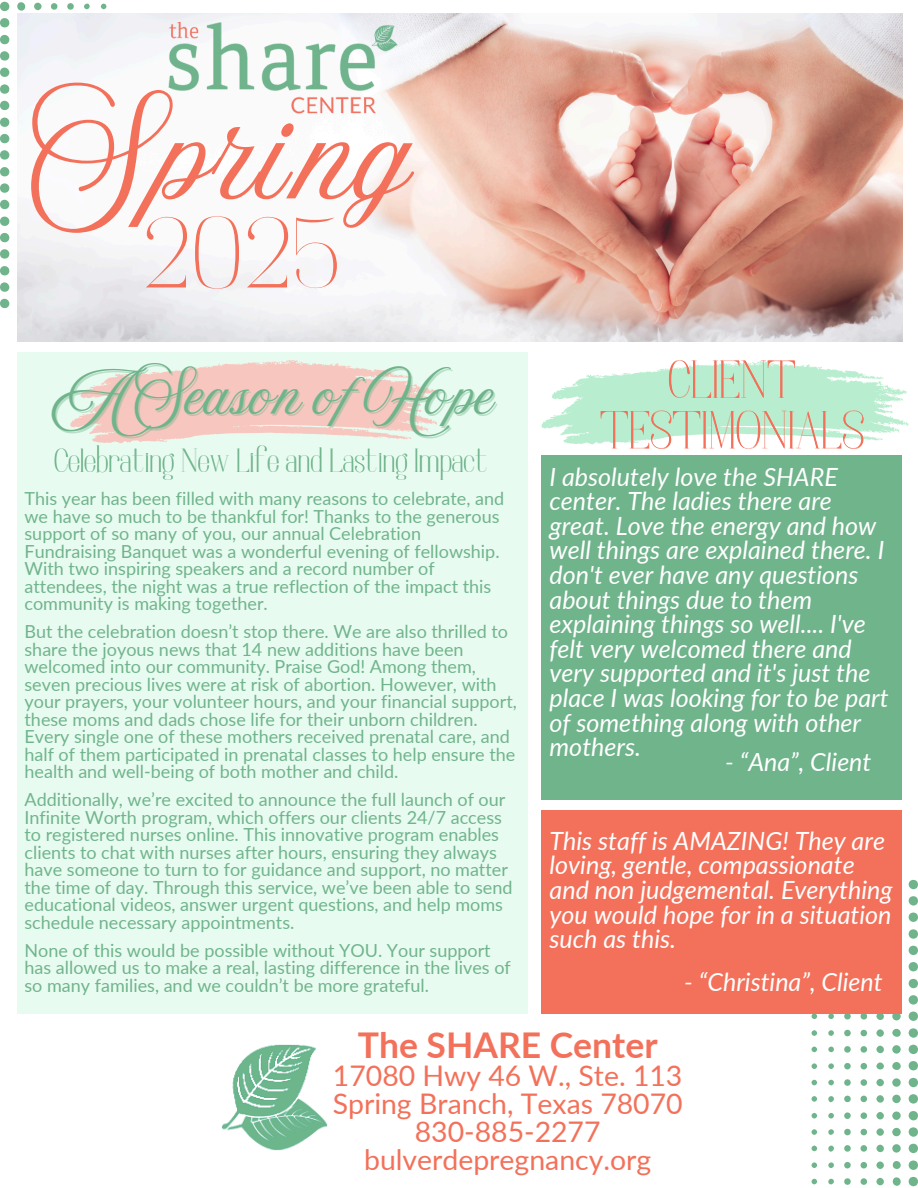
<style>
.page{position:relative;width:918px;height:1188px;background:#fff}
.page>*{position:absolute;margin:0;border:0;box-sizing:border-box;transform-origin:0 0}
.t1{font:111.9px "Amoresa";color:#f3715a}
.t2{font:99.9px "Joliet";color:#f3715a}
.t3{font:52.95px "Joliet";color:#f3715a}
.t4{font:48.9px "Amoresa";color:#70b48c}
.t5{font:700 35.55px "Lato";color:#f3715a}
.t6{font:33.3px "Joliet";color:#70b48c}
.t7{font:28.35px/27.9px "Lato";color:#f3715a;text-align:center}
.t8{font:italic 25.05px/24.6px "Lato";color:#fff}
.t9{font:18px/17.5px "Lato";color:#70b48c}
</style>
<div class="page">
<svg style="left:0;top:2px;width:107px;height:307px"></svg>
<img style="left:17px;top:13px;width:886px;height:329px">
<img style="left:163px;top:16px;width:238px;height:102px">
<div style="left:17px;top:352px;width:511px;height:662px;background:#e8fbf0"></div>
<svg style="left:70px;top:360px;width:367px;height:84px"></svg>
<svg style="left:811px;top:880px;width:107px;height:306px"></svg>
<img style="left:222px;top:1044px;width:106px;height:107px">
<svg style="left:541px;top:361px;width:367px;height:84px"></svg>
<div style="left:542px;top:455px;width:360px;height:344px;background:#70b48c"></div>
<div style="left:542px;top:810px;width:360px;height:204px;background:#f3715a"></div>
<h1 class="t1" style="left:31px;top:95px;width:378px">Spring</h1>
<p class="t2" style="left:142px;top:191px;width:200px">2025</p>
<p class="t4" style="left:52px;top:369px;width:443px">ASeason of Hope</p>
<p class="t6" style="left:54px;top:440px;width:435px">Celebrating New Life and Lasting Impact</p>
<h4 class="t9" style="left:25px;top:490px;width:481px">This year has been filled with many reasons to celebrate, and we have so much to be thankful for! Thanks to the generous support of so many of you, our annual Celebration Fundraising Banquet was a wonderful evening of fellowship.<br>With two inspiring speakers and a record number of attendees, the night was a true reflection of the impact this community is making together.</h4>
<p class="t9" style="left:25px;top:623px;width:494px">But the celebration doesn’t stop there. We are also thrilled to share the joyous news that 14 new additions have been welcomed into our community. Praise God! Among them, seven precious lives were at risk of abortion. However, with your prayers, your volunteer hours, and your financial support, these moms and dads chose life for their unborn children.<br>Every single one of these mothers received prenatal care, and half of them participated in prenatal classes to help ensure the health and well-being of both mother and child.</p>
<p class="t9" style="left:25px;top:791px;width:490px">Additionally, we’re excited to announce the full launch of our Infinite Worth program, which offers our clients 24/7 access to registered nurses online. This innovative program enables clients to chat with nurses after hours, ensuring they always have someone to turn to for guidance and support, no matter the time of day. Through this service, we’ve been able to send educational videos, answer urgent questions, and help moms schedule necessary appointments.</p>
<p class="t9" style="left:25px;top:941px;width:488px">None of this would be possible without YOU. Your support has allowed us to make a real, lasting difference in the lives of so many families, and we couldn’t be more grateful.</p>
<p class="t3" style="left:668px;top:346px;width:129px">CLIENT</p>
<h5 class="t3" style="left:600px;top:397px;width:266px">TESTIMONIALS</h5>
<p class="t8" style="left:550px;top:464px;width:341px">I absolutely love the SHARE center. The ladies there are great. Love the energy and how well things are explained there. I don't ever have any questions about things due to them explaining things so well.... I've felt very welcomed there and very supported and it's just the place I was looking for to be part of something along with other mothers.</p>
<p class="t8" style="left:725px;top:749px;width:148px">- “Ana”, Client</p>
<p class="t8" style="left:550px;top:828px;width:345px">This staff is AMAZING! They are loving, gentle, compassionate and non judgemental. Everything you would hope for in a situation such as this.</p>
<p class="t8" style="left:684px;top:969px;width:200px">- “Christina”, Client</p>
<h3 class="t5" style="left:358px;top:1023px;width:301px">The SHARE Center</h3>
<h3 class="t7" style="left:333px;top:1061px;width:352px">17080 Hwy 46 W., Ste. 113<br>Spring Branch, Texas 78070<br>830-885-2277 bulverdepregnancy.org</h3>
</div>
